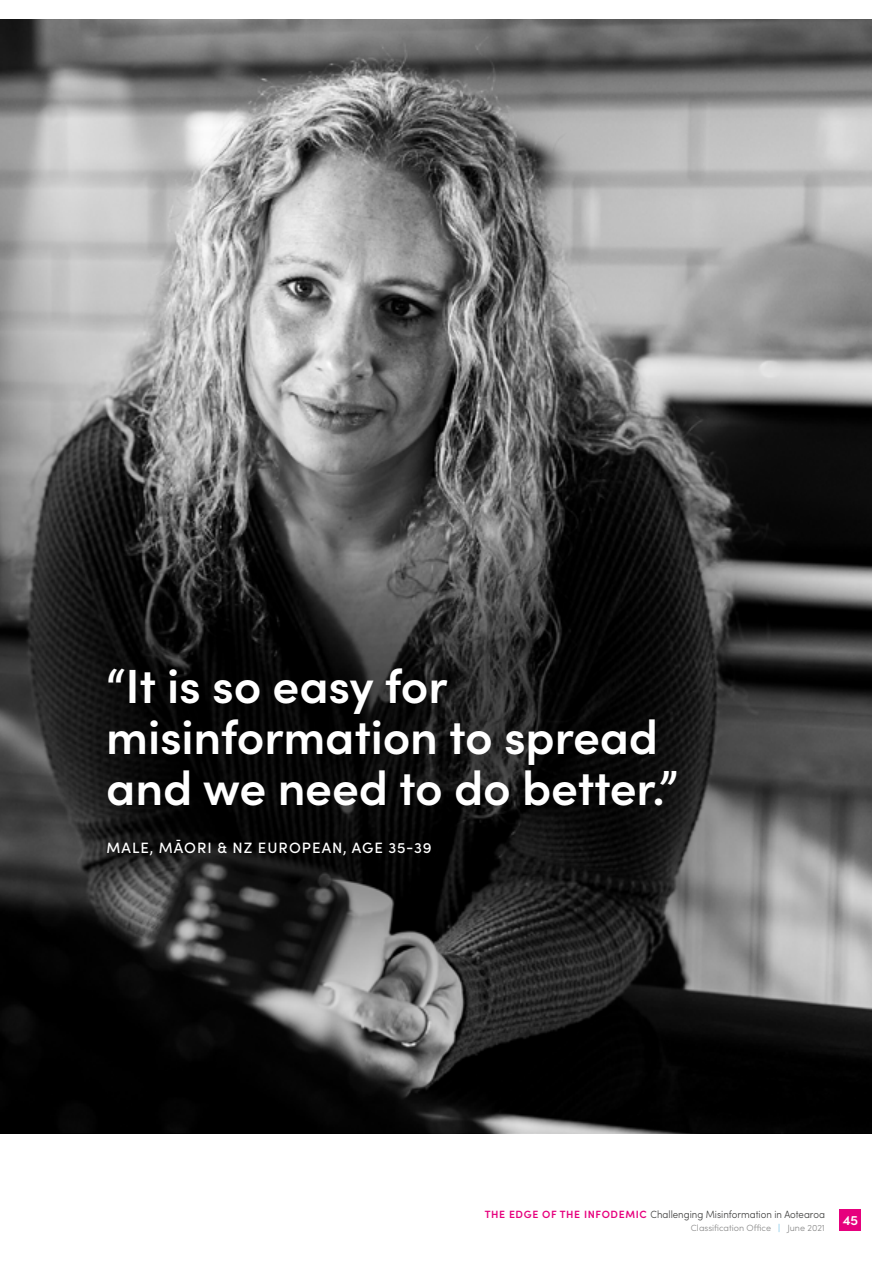
<style>
.page{position:relative;width:893px;height:1263px;background:#fff}
.page>*{position:absolute;margin:0;border:0;box-sizing:border-box;transform-origin:0 0}
.t1{font:600 48px/51px "Sofia Pro";letter-spacing:-.005em;color:#fff}
.t2{font:500 15px "Sofia Pro";letter-spacing:.07em;color:#fff}
.t3{font:600 13.5px "Sofia Pro";color:#fff}
.t4{font:300 10.5px "Sofia Pro";color:#3c3c3b;scale:.92 1}
.t5{font:300 9px "Sofia Pro";color:#878787}
.s1{font-weight:600;color:#e6007d}
.s2{color:#4aaedf}
</style>
<div class="page">
<div style="left:840px;top:1210px;width:21px;height:21px;background:#e6007d"></div>
<img style="left:0;top:19px;width:872px;height:1114px">
<p class="t1" style="left:106px;top:658px;width:573px">“It is so easy for misinformation to spread and we need to do better.”</p>
<p class="t2" style="left:106px;top:837px;width:327px">MALE, MĀORI &amp; NZ EUROPEAN, AGE 35-39</p>
<p class="t4" style="left:485px;top:1206px;width:371px"><span class="s1">THE EDGE OF THE INFODEMIC</span> Challenging Misinformation in Aotearoa</p>
<p class="t5" style="left:691px;top:1221px;width:136px">Classification Office <span class="s2">|</span> June 2021</p>
<p class="t3" style="left:843px;top:1210px;width:17px">45</p>
</div>
